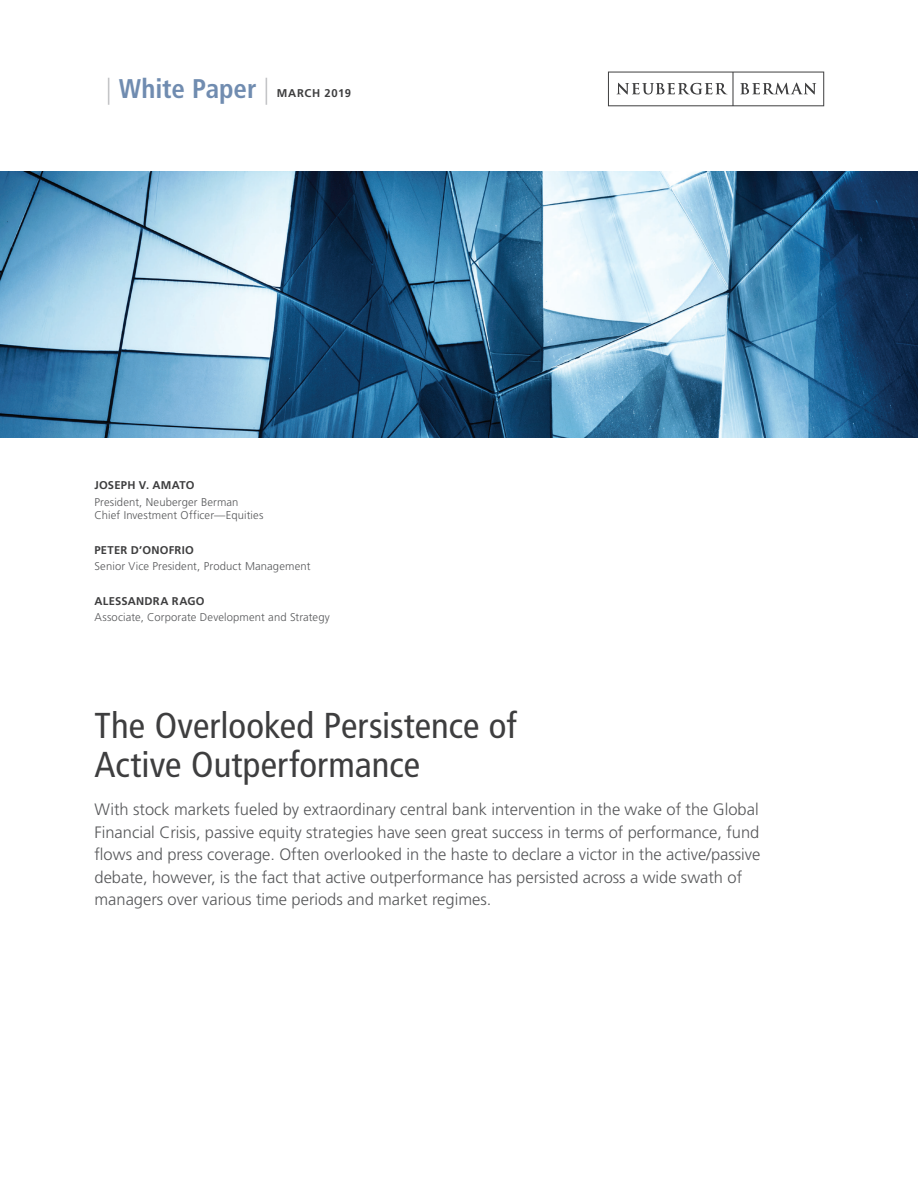
<style>
.page{position:relative;width:918px;height:1188px;background:#fff}
.page>*{position:absolute;margin:0;border:0;box-sizing:border-box;transform-origin:0 0}
.Main_Headline{font:condensed 36px/39px "Frutiger LT Std";color:#3e3e3f}
.t1{font:700 condensed 27px "Frutiger LT Std";letter-spacing:-.005em;color:#708cb0}
.Intro_Paragraph{font:300 16.5px/22.5px "Frutiger LT Std";color:#57585a}
.Author_Title_Group{font:300 11.25px/13.5px "Frutiger LT Std";letter-spacing:.01em;color:#57585a}
.Author_Name{font:700 11.25px "Frutiger LT Std";letter-spacing:.02em;color:#3e3e3f}
.Date{font:700 11.25px "Frutiger LT Std";letter-spacing:.06em;color:#3e3e3f}
.s1{font-weight:300;color:#bcbdc0}
</style>
<div class="page">
<img style="left:0;top:171px;width:918px;height:267px">
<svg style="left:608px;top:72px;width:216px;height:34px"></svg>
<p class="t1" style="left:106px;top:72px;width:165px"><span class="s1">|</span> White Paper <span class="s1">|</span></p>
<p class="Date" style="left:277px;top:86px;width:76px">MARCH 2019</p>
<p class="Author_Name" style="left:94px;top:479px;width:102px">JOSEPH V. AMATO</p>
<p class="Author_Title_Group" style="left:94px;top:495px;width:170px">President, Neuberger Berman<br>Chief Investment Officer—Equities</p>
<p class="Author_Name" style="left:94px;top:543px;width:101px">PETER D’ONOFRIO</p>
<p class="Author_Title_Group" style="left:94px;top:560px;width:217px">Senior Vice President, Product Management</p>
<p class="Author_Name" style="left:94px;top:594px;width:112px">ALESSANDRA RAGO</p>
<p class="Author_Title_Group" style="left:94px;top:611px;width:237px">Associate, Corporate Development and Strategy</p>
<p class="Main_Headline" style="left:94px;top:706px;width:424px">The Overlooked Persistence of<br>Active Outperformance</p>
<p class="Intro_Paragraph" style="left:94px;top:799px;width:668px">With stock markets fueled by extraordinary central bank intervention in the wake of the Global Financial Crisis, passive equity strategies have seen great success in terms of performance, fund flows and press coverage. Often overlooked in the haste to declare a victor in the active/passive debate, however, is the fact that active outperformance has persisted across a wide swath of managers over various time periods and market regimes.</p>
</div>
